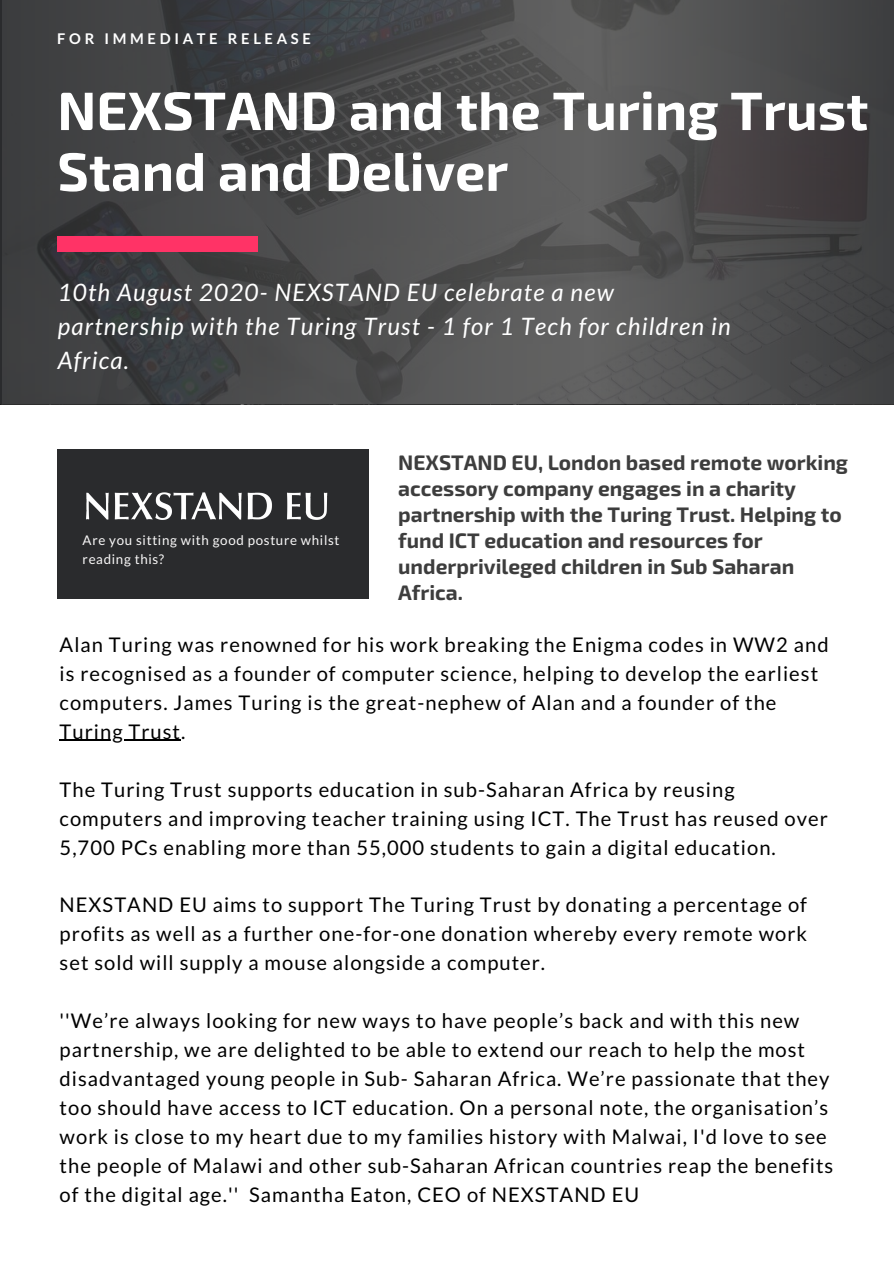
<style>
.page{position:relative;width:894px;height:1264px;background:#fff}
.page>*{position:absolute;margin:0;border:0;box-sizing:border-box;transform-origin:0 0}
.t1{font:700 54px/60.8px "Exo 2";color:#fff}
.t2{font:italic 24px/33.8px "Lato";letter-spacing:.05em;color:#fff}
.t3{font:700 21px/26px "Exo 2";color:#3d3d3d}
.t4{font:20.25px/29px "Lato";letter-spacing:.05em;color:#000}
.t5{font:700 14.7px "Lato";letter-spacing:.25em;color:#fff}
.t6{font:13.35px/19px "Lato";letter-spacing:.05em;color:#f9f8f8}
</style>
<div class="page">
<img style="left:2px;top:0;width:891px;height:404px">
<div style="left:57px;top:449px;width:311px;height:150px;background:#2a2b2d"></div>
<img style="left:86px;top:492px;width:242px;height:28px">
<div style="left:57px;top:236px;width:201px;height:16px;background:#f36"></div>
<hr style="left:60px;top:740px;width:121px;height:1px;background:#000">
<p class="t5" style="left:57px;top:30px;width:255px">FOR IMMEDIATE RELEASE</p>
<h1 class="t1" style="left:57px;top:77px;width:812px">NEXSTAND and the Turing Trust<br>Stand and Deliver</h1>
<p class="t2" style="left:58px;top:275px;width:674px">10th August 2020- NEXSTAND EU celebrate a new partnership with the Turing Trust - 1 for 1 Tech for children in<br>Africa.</p>
<p class="t3" style="left:398px;top:448px;width:451px">NEXSTAND EU, London based remote working accessory company engages in a charity partnership with the Turing Trust. Helping to fund ICT education and resources for underprivileged children in Sub Saharan Africa.</p>
<p class="t4" style="left:60px;top:629px;width:770px">Alan Turing was renowned for his work breaking the Enigma codes in WW2 and is recognised as a founder of computer science, helping to develop the earliest computers. James Turing is the great-nephew of Alan and a founder of the Turing Trust.</p>
<p class="t4" style="left:60px;top:774px;width:769px">The Turing Trust supports education in sub-Saharan Africa by reusing computers and improving teacher training using ICT. The Trust has reused over<br>5,700 PCs enabling more than 55,000 students to gain a digital education.</p>
<p class="t4" style="left:60px;top:890px;width:748px;text-align:justify">NEXSTAND EU aims to support The Turing Trust by donating a percentage of profits as well as a further one-for-one donation whereby every remote work set sold will supply a mouse alongside a computer.</p>
<p class="t4" style="left:60px;top:1006px;width:775px">''We’re always looking for new ways to have people’s back and with this new partnership, we are delighted to be able to extend our reach to help the most disadvantaged young people in Sub- Saharan Africa. We’re passionate that they too should have access to ICT education. On a personal note, the organisation’s work is close to my heart due to my families history with Malwai, I'd love to see the people of Malawi and other sub-Saharan African countries reap the benefits of the digital age.'' Samantha Eaton, CEO of NEXSTAND EU</p>
<p class="t6" style="left:83px;top:530px;width:258px">Are you sitting with good posture whilst reading this?</p>
</div>
